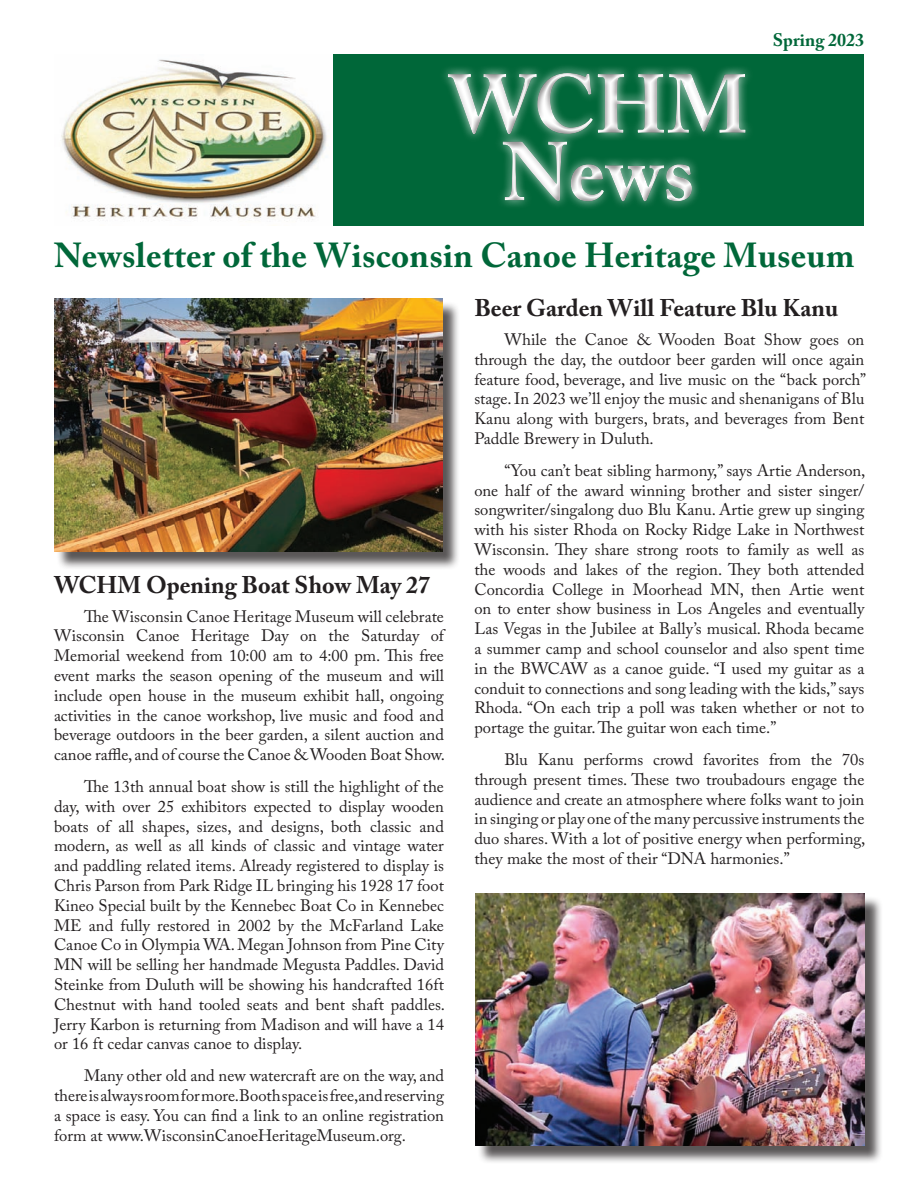
<style>
.page{position:relative;width:918px;height:1188px;background:#fff}
.page>*{position:absolute;margin:0;border:0;box-sizing:border-box;transform-origin:0 0}
.t1{font:700 82.5px/67.5px "Adobe Caslon Pro";color:#fff;text-align:center}
.t2{font:700 34.5px "Adobe Caslon Pro";letter-spacing:.01em;color:#006739}
.t3{font:700 24px "Adobe Caslon Pro";color:#231f20}
.t4{font:700 18px "Adobe Caslon Pro";color:#006739}
.t5{font:16.5px/19.8px "Adobe Caslon Pro";color:#231f20;text-align:justify}
</style>
<div class="page">
<div style="left:477px;top:896px;width:406px;height:269px;background:#231f20;opacity:.75"></div>
<img style="left:475px;top:894px;width:389px;height:252px">
<div style="left:54px;top:54px;width:809px;height:171px;background:#006739"></div>
<img style="left:54px;top:54px;width:279px;height:171px">
<div style="left:56px;top:301px;width:405px;height:269px;background:#231f20;opacity:.75"></div>
<img style="left:54px;top:298px;width:388px;height:254px">
<div style="left:441px;top:65px;width:312px;height:145px;background:#231f20;opacity:.5"></div>
<h1 class="t1" style="left:449px;top:70px;width:301px">WCHM<br>News</h1>
<p class="t4" style="left:773px;top:29px;width:93px">Spring 2023</p>
<h2 class="t2" style="left:54px;top:235px;width:802px">Newsletter of the Wisconsin Canoe Heritage Museum</h2>
<h3 class="t3" style="left:474px;top:294px;width:365px">Beer Garden Will Feature Blu Kanu</h3>
<p class="t5" style="left:474px;top:329px;width:393px;text-indent:30px">While the Canoe &amp; Wooden Boat Show goes on through the day, the outdoor beer garden will once again feature food, beverage, and live music on the “back porch” stage. In 2023 we’ll enjoy the music and shenanigans of Blu Kanu along with burgers, brats, and beverages from Bent Paddle Brewery in Duluth.</p>
<p class="t5" style="left:474px;top:460px;width:393px;text-indent:30px">“You can’t beat sibling harmony,” says Artie Anderson, one half of the award winning brother and sister singer/ songwriter/singalong duo Blu Kanu. Artie grew up singing with his sister Rhoda on Rocky Ridge Lake in Northwest Wisconsin. They share strong roots to family as well as the woods and lakes of the region. They both attended Concordia College in Moorhead MN, then Artie went on to enter show business in Los Angeles and eventually Las Vegas in the Jubilee at Bally’s musical. Rhoda became a summer camp and school counselor and also spent time in the BWCAW as a canoe guide. “I used my guitar as a conduit to connections and song leading with the kids,” says Rhoda. “On each trip a poll was taken whether or not to portage the guitar. The guitar won each time.”</p>
<p class="t5" style="left:474px;top:749px;width:393px;text-indent:30px">Blu Kanu performs crowd favorites from the 70s through present times. These two troubadours engage the audience and create an atmosphere where folks want to join in singing or play one of the many percussive instruments the duo shares. With a lot of positive energy when performing, they make the most of their “DNA harmonies.”</p>
<h3 class="t3" style="left:54px;top:570px;width:378px">WCHM Opening Boat Show May 27</h3>
<p class="t5" style="left:54px;top:606px;width:393px;text-indent:30px">The Wisconsin Canoe Heritage Museum will celebrate Wisconsin Canoe Heritage Day on the Saturday of Memorial weekend from 10:00 am to 4:00 pm. This free event marks the season opening of the museum and will include open house in the museum exhibit hall, ongoing activities in the canoe workshop, live music and food and beverage outdoors in the beer garden, a silent auction and canoe raffle, and of course the Canoe &amp; Wooden Boat Show.</p>
<p class="t5" style="left:54px;top:776px;width:393px;text-indent:30px">The 13th annual boat show is still the highlight of the day, with over 25 exhibitors expected to display wooden boats of all shapes, sizes, and designs, both classic and modern, as well as all kinds of classic and vintage water and paddling related items. Already registered to display is Chris Parson from Park Ridge IL bringing his 1928 17 foot Kineo Special built by the Kennebec Boat Co in Kennebec ME and fully restored in 2002 by the McFarland Lake Canoe Co in Olympia WA. Megan Johnson from Pine City MN will be selling her handmade Megusta Paddles. David Steinke from Duluth will be showing his handcrafted 16ft Chestnut with hand tooled seats and bent shaft paddles.<br>Jerry Karbon is returning from Madison and will have a 14 or 16 ft cedar canvas canoe to display.</p>
<p class="t5" style="left:54px;top:1066px;width:392px;text-indent:30px">Many other old and new watercraft are on the way, and there is always room for more. Booth space is free, and reserving a space is easy. You can find a link to an online registration form at www.WisconsinCanoeHeritageMuseum.org.</p>
</div>
